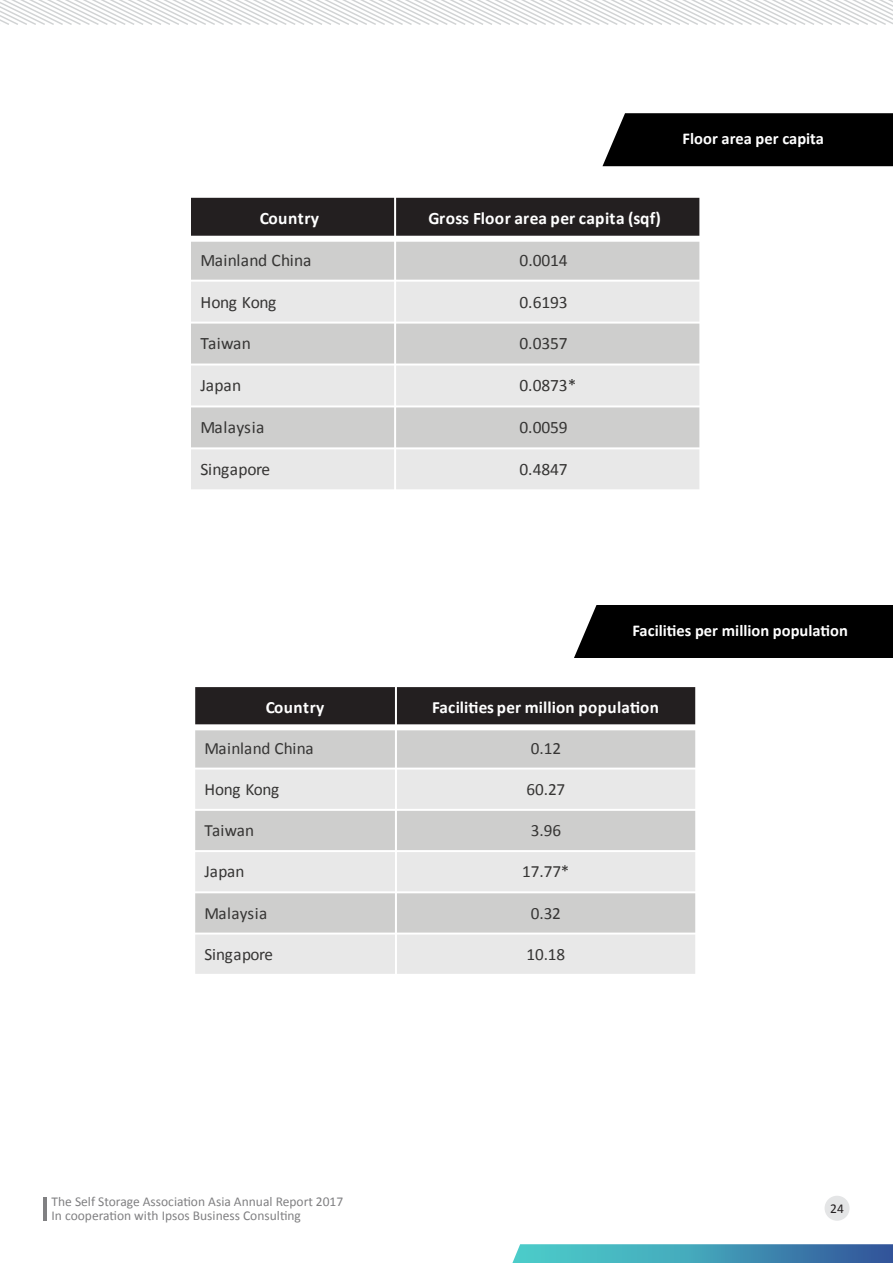
<style>
.page{position:relative;width:893px;height:1263px;background:#fff}
.page>*{position:absolute;margin:0;border:0;box-sizing:border-box;transform-origin:0 0}
.t1{font:17.4px "Calibri";letter-spacing:-.005em;color:#363534}
.t2{font:700 17.4px "Calibri";letter-spacing:.02em;color:#fff}
.t3{font:17.4px "Calibri";letter-spacing:.02em;color:#363534}
.t4{font:17.4px "Calibri";letter-spacing:-.025em;color:#363534}
.t5{font:17.25px "Calibri";letter-spacing:-.005em;color:#363534}
.t6{font:700 17.25px "Calibri";letter-spacing:.005em;color:#fff}
.t7{font:17.25px "Calibri";letter-spacing:.02em;color:#363534}
.t8{font:17.25px "Calibri";letter-spacing:-.025em;color:#363534}
.t9{font:700 17.25px "Calibri";letter-spacing:.025em;color:#fff}
.t10{font:700 16.5px "Calibri";color:#fff}
.t11{font:13.5px/13.5px "Calibri";color:#808082}
.t12{font:13.5px "Calibri";color:#231f20}
</style>
<div class="page">
<hr style="left:44px;top:1198px;width:3px;height:23px;background:#808082">
<svg style="left:512px;top:1244px;width:381px;height:19px;background:#459bb7"></svg>
<div style="left:602px;top:113px;width:291px;height:53px;background:#000"></div>
<div style="left:190px;top:197px;width:205px;height:42px;background:#231f20"></div>
<div style="left:395px;top:197px;width:305px;height:42px;background:#231f20"></div>
<div style="left:190px;top:239px;width:205px;height:42px;background:#cececd"></div>
<div style="left:395px;top:239px;width:305px;height:42px;background:#cececd"></div>
<div style="left:190px;top:281px;width:205px;height:42px;background:#e8e8e8"></div>
<div style="left:395px;top:281px;width:305px;height:42px;background:#e8e8e8"></div>
<div style="left:190px;top:323px;width:205px;height:41px;background:#cececd"></div>
<div style="left:395px;top:323px;width:305px;height:41px;background:#cececd"></div>
<div style="left:190px;top:364px;width:205px;height:42px;background:#e8e8e8"></div>
<div style="left:395px;top:364px;width:305px;height:42px;background:#e8e8e8"></div>
<div style="left:190px;top:406px;width:205px;height:42px;background:#cececd"></div>
<div style="left:395px;top:406px;width:305px;height:42px;background:#cececd"></div>
<div style="left:190px;top:448px;width:205px;height:42px;background:#e8e8e8"></div>
<div style="left:395px;top:448px;width:305px;height:42px;background:#e8e8e8"></div>
<hr style="left:394px;top:196px;width:2px;height:295px;background:#fff">
<div style="left:189px;top:236px;width:512px;height:6px;background:#fff"></div>
<hr style="left:189px;top:280px;width:512px;height:2px;background:#fff">
<hr style="left:189px;top:322px;width:512px;height:2px;background:#fff">
<hr style="left:189px;top:363px;width:512px;height:2px;background:#fff">
<hr style="left:189px;top:405px;width:512px;height:2px;background:#fff">
<hr style="left:189px;top:447px;width:512px;height:2px;background:#fff">
<hr style="left:189px;top:196px;width:2px;height:295px;background:#fff">
<hr style="left:699px;top:196px;width:2px;height:295px;background:#fff">
<hr style="left:189px;top:196px;width:512px;height:2px;background:#fff">
<hr style="left:189px;top:489px;width:512px;height:2px;background:#fff">
<div style="left:574px;top:605px;width:319px;height:53px;background:#000"></div>
<div style="left:194px;top:686px;width:202px;height:41px;background:#231f20"></div>
<div style="left:396px;top:686px;width:300px;height:41px;background:#231f20"></div>
<div style="left:194px;top:727px;width:202px;height:41px;background:#cececd"></div>
<div style="left:396px;top:727px;width:300px;height:41px;background:#cececd"></div>
<div style="left:194px;top:768px;width:202px;height:42px;background:#e8e8e8"></div>
<div style="left:396px;top:768px;width:300px;height:42px;background:#e8e8e8"></div>
<div style="left:194px;top:810px;width:202px;height:41px;background:#cececd"></div>
<div style="left:396px;top:810px;width:300px;height:41px;background:#cececd"></div>
<div style="left:194px;top:851px;width:202px;height:41px;background:#e8e8e8"></div>
<div style="left:396px;top:851px;width:300px;height:41px;background:#e8e8e8"></div>
<div style="left:194px;top:892px;width:202px;height:41px;background:#cececd"></div>
<div style="left:396px;top:892px;width:300px;height:41px;background:#cececd"></div>
<div style="left:194px;top:933px;width:202px;height:42px;background:#e8e8e8"></div>
<div style="left:396px;top:933px;width:300px;height:42px;background:#e8e8e8"></div>
<hr style="left:395px;top:685px;width:2px;height:290px;background:#fff">
<div style="left:193px;top:724px;width:504px;height:6px;background:#fff"></div>
<hr style="left:193px;top:767px;width:504px;height:2px;background:#fff">
<hr style="left:193px;top:809px;width:504px;height:2px;background:#fff">
<hr style="left:193px;top:850px;width:504px;height:2px;background:#fff">
<hr style="left:193px;top:891px;width:504px;height:2px;background:#fff">
<hr style="left:193px;top:932px;width:504px;height:2px;background:#fff">
<hr style="left:193px;top:685px;width:2px;height:290px;background:#fff">
<hr style="left:695px;top:685px;width:2px;height:290px;background:#fff">
<hr style="left:193px;top:685px;width:504px;height:2px;background:#fff">
<hr style="left:193px;top:974px;width:504px;height:2px;background:#fff">
<svg style="left:0;top:1px;width:893px;height:23px"></svg>
<div style="left:825px;top:1196px;width:24px;height:25px;background:#e4e5e6;border-radius:50%"></div>
<p class="t10" style="left:683px;top:128px;width:143px">Floor area per capita</p>
<p class="t2" style="left:260px;top:207px;width:61px">Country</p>
<p class="t2" style="left:428px;top:207px;width:234px">Gross Floor area per capita (sqf)</p>
<p class="t3" style="left:201px;top:249px;width:112px">Mainland China</p>
<p class="t1" style="left:520px;top:249px;width:50px">0.0014</p>
<p class="t4" style="left:200px;top:291px;width:77px">Hong Kong</p>
<p class="t1" style="left:520px;top:291px;width:50px">0.6193</p>
<p class="t1" style="left:200px;top:333px;width:52px">Taiwan</p>
<p class="t1" style="left:520px;top:333px;width:50px">0.0357</p>
<p class="t1" style="left:200px;top:375px;width:42px">Japan</p>
<p class="t1" style="left:520px;top:375px;width:58px">0.0873*</p>
<p class="t3" style="left:200px;top:417px;width:65px">Malaysia</p>
<p class="t1" style="left:520px;top:417px;width:50px">0.0059</p>
<p class="t4" style="left:200px;top:458px;width:71px">Singapore</p>
<p class="t1" style="left:520px;top:458px;width:50px">0.4847</p>
<p class="t10" style="left:632px;top:620px;width:217px">Facilities per million population</p>
<p class="t9" style="left:266px;top:696px;width:60px">Country</p>
<p class="t6" style="left:432px;top:696px;width:228px">Facilities per million population</p>
<p class="t7" style="left:205px;top:737px;width:111px">Mainland China</p>
<p class="t5" style="left:531px;top:737px;width:32px">0.12</p>
<p class="t8" style="left:205px;top:778px;width:76px">Hong Kong</p>
<p class="t5" style="left:526px;top:778px;width:40px">60.27</p>
<p class="t5" style="left:205px;top:820px;width:51px">Taiwan</p>
<p class="t5" style="left:531px;top:820px;width:32px">3.96</p>
<p class="t5" style="left:205px;top:861px;width:42px">Japan</p>
<p class="t5" style="left:522px;top:861px;width:49px">17.77*</p>
<p class="t7" style="left:205px;top:902px;width:64px">Malaysia</p>
<p class="t5" style="left:531px;top:902px;width:32px">0.32</p>
<p class="t8" style="left:205px;top:943px;width:70px">Singapore</p>
<p class="t5" style="left:526px;top:943px;width:40px">10.18</p>
<p class="t11" style="left:52px;top:1195px;width:293px">The Self Storage Association Asia Annual Report 2017<br>In cooperation with Ipsos Business Consulting</p>
<p class="t12" style="left:830px;top:1200px;width:15px">24</p>
</div>
